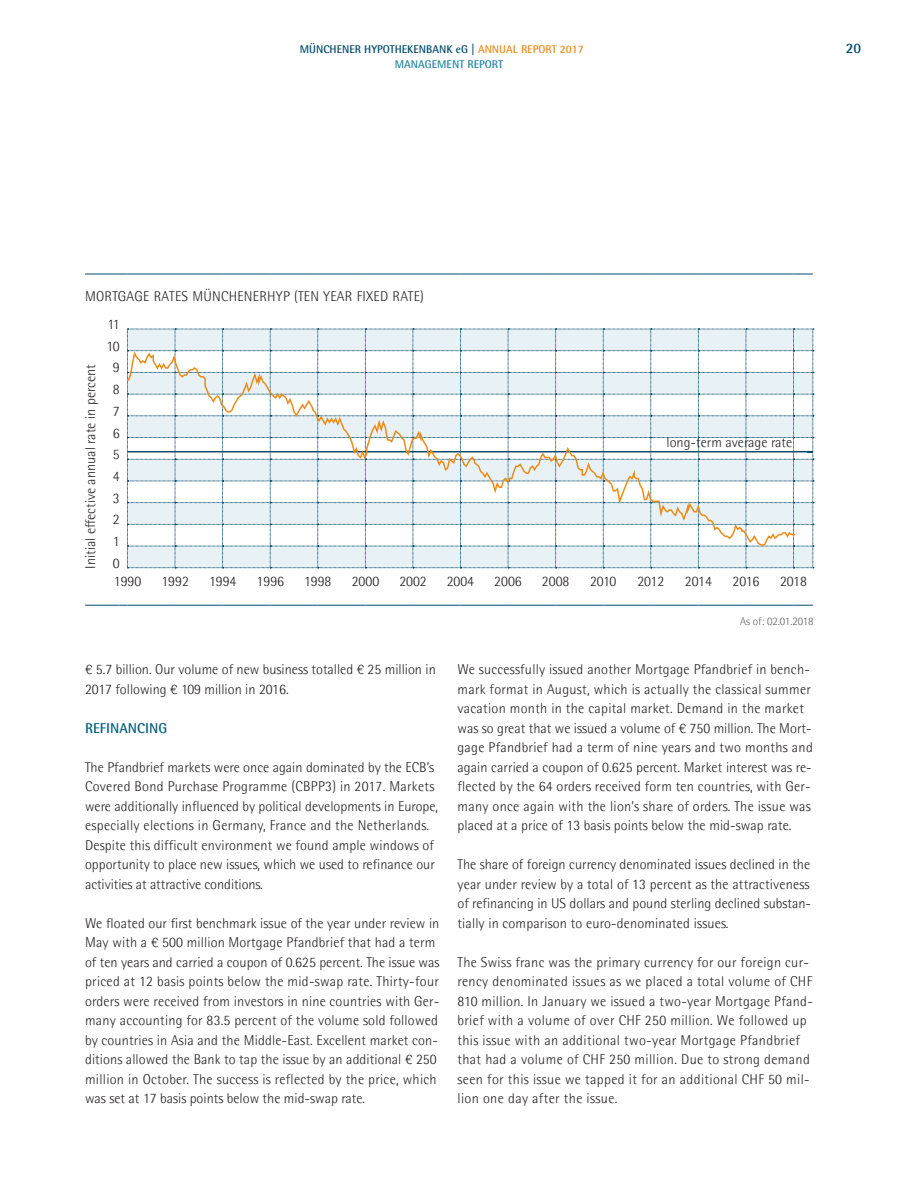
<style>
.page{position:relative;width:915px;height:1183px;background:#fff}
.page>*{position:absolute;margin:0;border:0;box-sizing:border-box;transform-origin:0 0}
.t1{font:300 14.25px/19.5px "Rotis Semi Sans Pro";letter-spacing:.01em;color:#231f20}
.t2{font:700 14.25px "Rotis Semi Sans Pro";color:#006080}
.t3{font:700 14.25px "Rotis Semi Sans Pro";color:#004b6c}
.t4{font:700 11.25px/15.3px "Rotis Semi Sans Pro";color:#004b6c}
.t5{font:300 11.25px "Rotis Semi Sans Pro";color:#636366}
.s1{color:#eb8c1b}
.s2{color:#2584a2}
</style>
<div class="page">
<hr style="left:85px;top:273px;width:35px;height:1px;background:#004b6c">
<hr style="left:127px;top:273px;width:48px;height:1px;background:#004b6c">
<hr style="left:175px;top:273px;width:47px;height:1px;background:#004b6c">
<hr style="left:222px;top:273px;width:48px;height:1px;background:#004b6c">
<hr style="left:270px;top:273px;width:47px;height:1px;background:#004b6c">
<hr style="left:317px;top:273px;width:48px;height:1px;background:#004b6c">
<hr style="left:365px;top:273px;width:48px;height:1px;background:#004b6c">
<hr style="left:413px;top:273px;width:47px;height:1px;background:#004b6c">
<hr style="left:460px;top:273px;width:48px;height:1px;background:#004b6c">
<hr style="left:508px;top:273px;width:47px;height:1px;background:#004b6c">
<hr style="left:555px;top:273px;width:48px;height:1px;background:#004b6c">
<hr style="left:603px;top:273px;width:47px;height:1px;background:#004b6c">
<hr style="left:650px;top:273px;width:48px;height:1px;background:#004b6c">
<hr style="left:698px;top:273px;width:47px;height:1px;background:#004b6c">
<hr style="left:745px;top:273px;width:48px;height:1px;background:#004b6c">
<svg style="left:793px;top:273px;width:19px;height:1px"></svg>
<hr style="left:85px;top:604px;width:35px;height:1px;background:#004b6c">
<hr style="left:127px;top:604px;width:48px;height:1px;background:#004b6c">
<hr style="left:175px;top:604px;width:47px;height:1px;background:#004b6c">
<hr style="left:222px;top:604px;width:48px;height:1px;background:#004b6c">
<hr style="left:270px;top:604px;width:47px;height:1px;background:#004b6c">
<hr style="left:317px;top:604px;width:48px;height:1px;background:#004b6c">
<hr style="left:365px;top:604px;width:48px;height:1px;background:#004b6c">
<hr style="left:413px;top:604px;width:47px;height:1px;background:#004b6c">
<hr style="left:460px;top:604px;width:48px;height:1px;background:#004b6c">
<hr style="left:508px;top:604px;width:47px;height:1px;background:#004b6c">
<hr style="left:555px;top:604px;width:48px;height:1px;background:#004b6c">
<hr style="left:603px;top:604px;width:47px;height:1px;background:#004b6c">
<hr style="left:650px;top:604px;width:48px;height:1px;background:#004b6c">
<hr style="left:698px;top:604px;width:47px;height:1px;background:#004b6c">
<hr style="left:745px;top:604px;width:48px;height:1px;background:#004b6c">
<svg style="left:793px;top:604px;width:19px;height:1px"></svg>
<svg style="left:127px;top:329px;width:686px;height:239px;background:#dfebf0"></svg>
<hr style="left:674px;top:451px;width:138px;height:1px;background:#004b6c">
<svg style="left:127px;top:349px;width:669px;height:197px"></svg>
<p class="t4" style="left:395px;top:41px;width:190px;text-indent:-95px">MÜNCHENER HYPOTHEKENBANK eG | <span class="s1">ANNUAL REPORT 2017<br></span><span class="s2">MANAGEMENT REPORT</span></p>
<p class="t3" style="left:845px;top:39px;width:17px">20</p>
<p class="t1" style="left:85px;top:286px;width:340px">MORTGAGE RATES MÜNCHENERHYP (TEN YEAR FIXED RATE)</p>
<p class="t1" style="left:107px;top:314px;width:14px">11</p>
<p class="t1" style="left:81px;top:568px;width:206px;rotate:-90deg">Initial e ective annual rate in percent</p>
<p class="t1" style="left:106px;top:336px;width:15px">10</p>
<p class="t1" style="left:113px;top:357px;width:8px;line-height:21.8px;text-align:justify">9<br>8<br>7<br>6<br>5<br>4<br>3<br>2<br>1<br>0</p>
<p class="t1" style="left:666px;top:432px;width:127px">long-term average rate</p>
<p class="t1" style="left:114px;top:571px;width:29px">1990</p>
<p class="t1" style="left:161px;top:571px;width:29px">1992</p>
<p class="t1" style="left:209px;top:571px;width:29px">1994</p>
<p class="t1" style="left:256px;top:571px;width:29px">1996</p>
<p class="t1" style="left:304px;top:571px;width:29px">1998</p>
<p class="t1" style="left:351px;top:571px;width:29px">2000</p>
<p class="t1" style="left:399px;top:571px;width:29px">2002</p>
<p class="t1" style="left:446px;top:571px;width:29px">2004</p>
<p class="t1" style="left:494px;top:571px;width:29px">2006</p>
<p class="t1" style="left:541px;top:571px;width:29px">2008</p>
<p class="t1" style="left:589px;top:571px;width:28px">2010</p>
<p class="t1" style="left:637px;top:571px;width:28px">2012</p>
<p class="t1" style="left:732px;top:571px;width:28px">2016</p>
<p class="t1" style="left:779px;top:571px;width:28px">2018</p>
<p class="t1" style="left:684px;top:571px;width:28px">2014</p>
<p class="t5" style="left:739px;top:614px;width:75px">As of: 02.01.2018</p>
<p class="t1" style="left:85px;top:659px;width:352px">€ 5.7 billion. Our volume of new business totalled € 25 million in<br>2017 following € 109 million in 2016.</p>
<p class="t2" style="left:85px;top:718px;width:83px">REFINANCING</p>
<p class="t1" style="left:85px;top:757px;width:354px">The Pfandbrief markets were once again dominated by the ECB’s Covered Bond Purchase Programme (CBPP3) in 2017. Markets were additionally influenced by political developments in Europe, especially elections in Germany, France and the Netherlands.<br>Despite this difficult environment we found ample windows of opportunity to place new issues, which we used to refinance our activities at attractive conditions.</p>
<p class="t1" style="left:85px;top:913px;width:356px">We floated our first benchmark issue of the year under review in May with a € 500 million Mortgage Pfandbrief that had a term of ten years and carried a coupon of 0.625 percent. The issue was priced at 12 basis points below the mid-swap rate. Thirty-four orders were received from investors in nine countries with Ger&shy;many accounting for 83.5 percent of the volume sold followed by countries in Asia and the Middle-East. Excellent market con&shy;ditions allowed the Bank to tap the issue by an additional € 250 million in October. The success is reflected by the price, which was set at 17 basis points below the mid-swap rate.</p>
<p class="t1" style="left:457px;top:659px;width:357px">We successfully issued another Mortgage Pfandbrief in bench&shy;mark format in August, which is actually the classical summer vacation month in the capital market. Demand in the market was so great that we issued a volume of € 750 million. The Mort&shy;gage Pfandbrief had a term of nine years and two months and again carried a coupon of 0.625 percent. Market interest was re&shy;flected by the 64 orders received form ten countries, with Ger&shy;many once again with the lion’s share of orders. The issue was placed at a price of 13 basis points below the mid-swap rate.</p>
<p class="t1" style="left:457px;top:854px;width:355px;text-align:justify">The share of foreign currency denominated issues declined in the year under review by a total of 13 percent as the attractiveness of refinancing in US dollars and pound sterling declined substan&shy;tially in comparison to euro-denominated issues.</p>
<p class="t1" style="left:457px;top:952px;width:357px">The Swiss franc was the primary currency for our foreign cur&shy;rency denominated issues as we placed a total volume of CHF 810 million. In January we issued a two-year Mortgage Pfand&shy;brief with a volume of over CHF 250 million. We followed up this issue with an additional two-year Mortgage Pfandbrief that had a volume of CHF 250 million. Due to strong demand seen for this issue we tapped it for an additional CHF 50 mil&shy;lion one day after the issue.</p>
</div>
